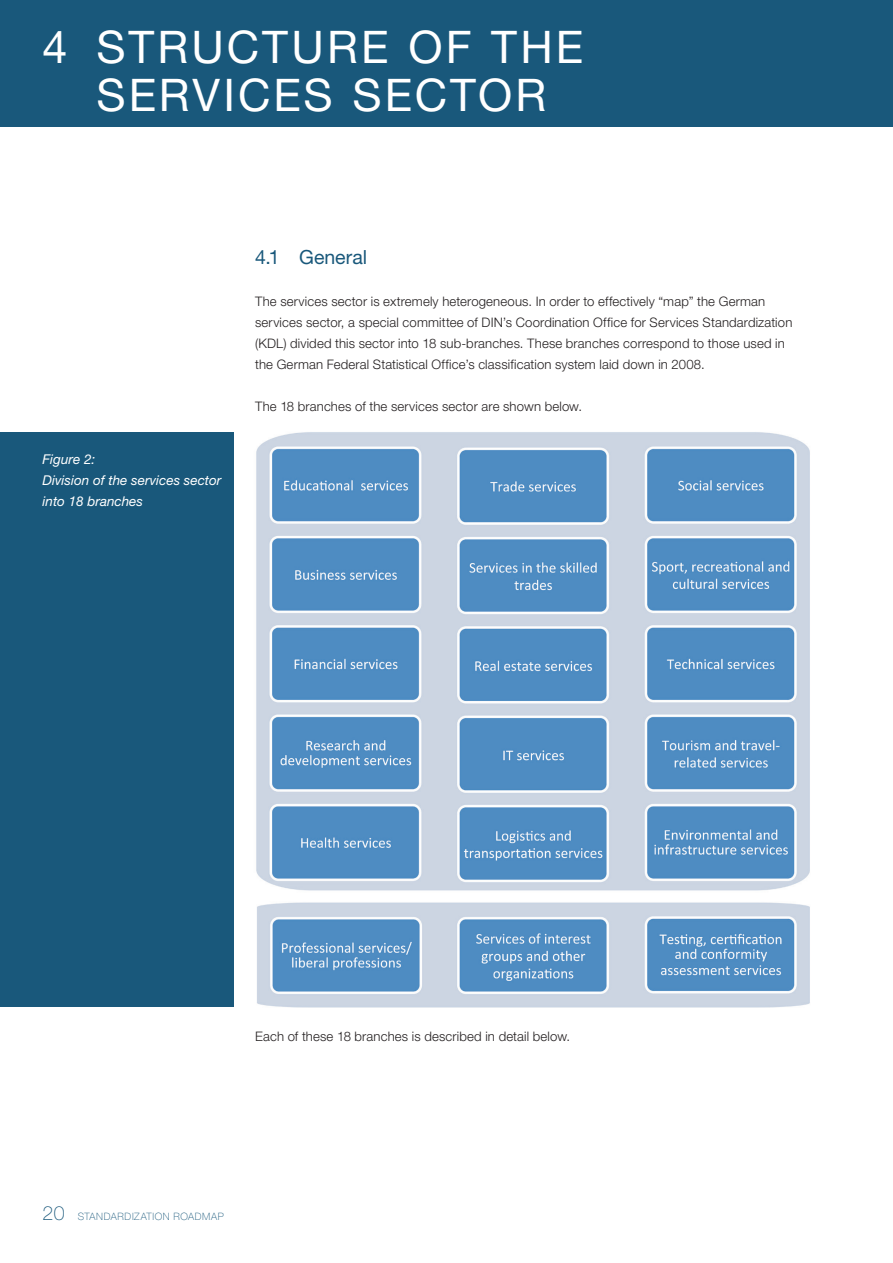
<style>
.page{position:relative;width:893px;height:1263px;background:#fff}
.page>*{position:absolute;margin:0;border:0;box-sizing:border-box;transform-origin:0 0}
.Seitenheader{font:45px/48px "Helvetica Neue LT Pro";letter-spacing:.065em;color:#fff;text-align:center}
.Headline_Copytext{font:19.5px "Helvetica Neue LT Pro";color:#19587b}
.Kursiv_Bildunterschr{font:italic 13.5px/21px "Helvetica Neue";color:#fff}
.Copytext{font:300 13.2px/21px "Helvetica Neue LT Pro";letter-spacing:.01em;color:#231f20}
.t1{font:100 10.2px "Helvetica Neue LT Pro";letter-spacing:.065em;color:#19587b}
.s1{font-family:"Helvetica Neue";font-size:19.5px}
</style>
<div class="page">
<img style="left:256px;top:432px;width:554px;height:576px">
<div style="left:0;top:433px;width:234px;height:574px;background:#19587b"></div>
<div style="left:0;top:0;width:893px;height:126px;background:#19587b"></div>
<p class="Seitenheader" style="left:43px;top:22px;width:542px">4 STRUCTURE OF THE<br>SERVICES SECTOR</p>
<p class="Kursiv_Bildunterschr" style="left:43px;top:448px;width:54px">Figure 2:</p>
<p class="Kursiv_Bildunterschr" style="left:43px;top:469px;width:180px">Division of the services sector into 18 branches</p>
<p class="Headline_Copytext" style="left:255px;top:245px;width:114px">4.1 General</p>
<p class="Copytext" style="left:255px;top:291px;width:539px">The services sector is extremely heterogeneous. In order to effectively “map” the German services sector, a special committee of DIN’s Coordination Office for Services Standardization (KDL) divided this sector into 18 sub-branches. These branches correspond to those used in the German Federal Statistical Office’s classification system laid down in 2008.</p>
<p class="Copytext" style="left:255px;top:396px;width:328px">The 18 branches of the services sector are shown below.</p>
<p class="Copytext" style="left:255px;top:1026px;width:317px">Each of these 18 branches is described in detail below.</p>
<p class="t1" style="left:43px;top:1210px;width:183px"><span class="s1">20</span> STANDARDIZATION ROADMAP</p>
</div>
